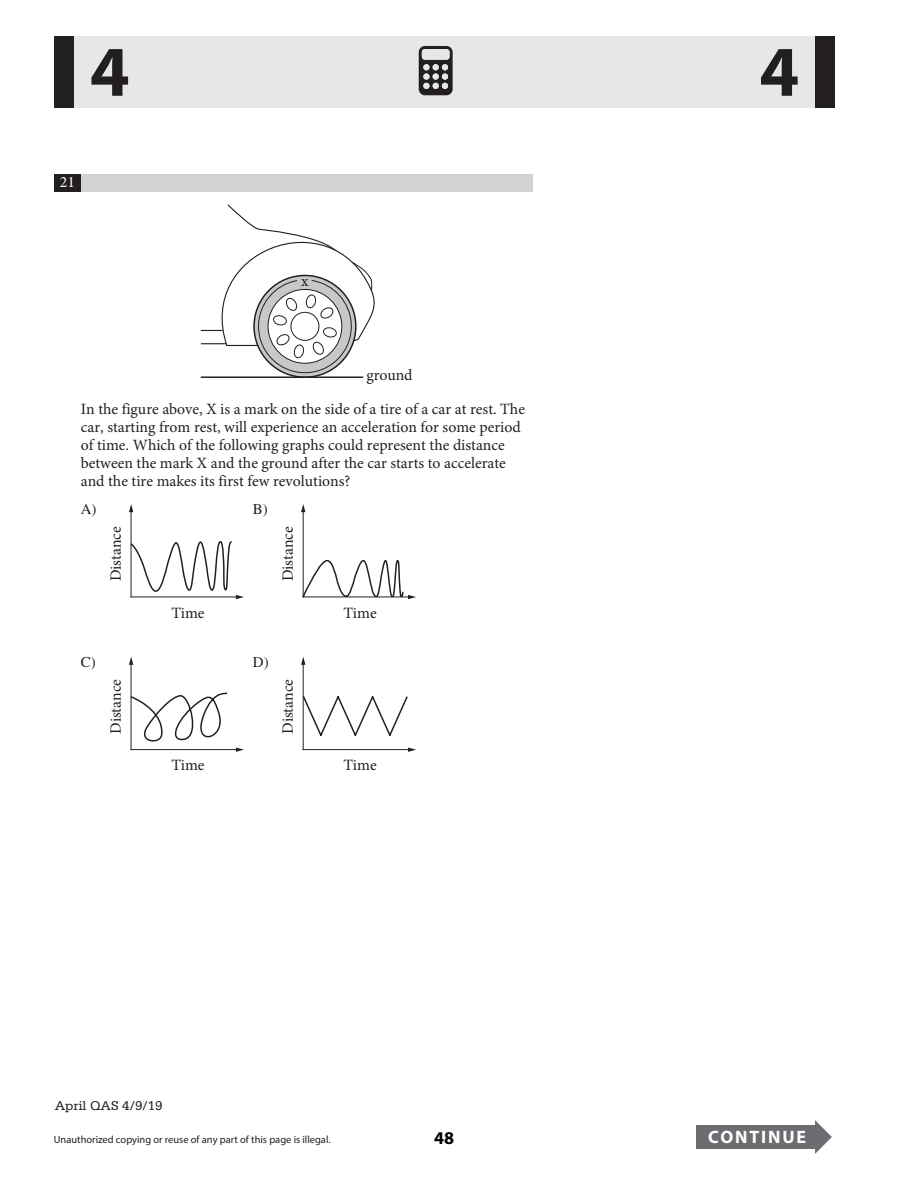
<style>
.page{position:relative;width:918px;height:1188px;background:#fff}
.page>*{position:absolute;margin:0;border:0;box-sizing:border-box;transform-origin:0 0}
.t1{font:700 71.85px "Myriad Pro";color:#231f20}
.t2{font:700 18px "Myriad Pro";letter-spacing:.105em;color:#fff}
.t3{font:700 18px "Myriad Pro";color:#000}
.t4{font:15.75px/18px "Minion Pro";color:#231f20}
.t5{font:15.75px "Minion Pro";color:#fff}
.t6{font:15px "Times";color:#231f20}
.t7{font:13.5px "Serifa Std";color:#231f20}
.t8{font:10.5px "Myriad Pro";color:#231f20}
</style>
<div class="page">
<div style="left:54px;top:174px;width:479px;height:18px;background:#d1d2d4"></div>
<div style="left:54px;top:174px;width:27px;height:18px;background:#231f20"></div>
<div style="left:70px;top:36px;width:749px;height:72px;background:#e6e7e9"></div>
<div style="left:816px;top:36px;width:19px;height:72px;background:#231f20"></div>
<div style="left:54px;top:36px;width:19px;height:72px;background:#231f20"></div>
<svg style="left:200px;top:204px;width:175px;height:170px"></svg>
<hr style="left:201px;top:376px;width:162px;height:2px;background:#231f20">
<hr style="left:131px;top:511px;width:1px;height:86px;background:#231f20">
<svg style="left:129px;top:504px;width:4px;height:8px"></svg>
<svg style="left:130px;top:540px;width:114px;height:59px"></svg>
<hr style="left:303px;top:511px;width:1px;height:86px;background:#231f20">
<svg style="left:301px;top:504px;width:4px;height:8px"></svg>
<svg style="left:302px;top:559px;width:114px;height:40px"></svg>
<hr style="left:131px;top:663px;width:1px;height:87px;background:#231f20">
<svg style="left:129px;top:657px;width:4px;height:8px"></svg>
<hr style="left:131px;top:749px;width:106px;height:1px;background:#231f20">
<svg style="left:236px;top:748px;width:8px;height:4px"></svg>
<svg style="left:130px;top:690px;width:98px;height:58px"></svg>
<hr style="left:303px;top:663px;width:1px;height:87px;background:#231f20">
<svg style="left:301px;top:657px;width:4px;height:8px"></svg>
<hr style="left:303px;top:749px;width:106px;height:1px;background:#231f20">
<svg style="left:408px;top:748px;width:8px;height:4px"></svg>
<svg style="left:302px;top:695px;width:106px;height:42px"></svg>
<svg style="left:419px;top:46px;width:34px;height:49px"></svg>
<div style="left:422px;top:49px;width:28px;height:11px;background:#e6e7e9;border-radius:3px"></div>
<div style="left:697px;top:1125px;width:121px;height:24px;background:#6c6d70"></div>
<svg style="left:815px;top:1120px;width:17px;height:34px"></svg>
<p class="t1" style="left:90px;top:25px;width:41px">4</p>
<p class="t1" style="left:759px;top:25px;width:41px">4</p>
<p class="t5" style="left:60px;top:173px;width:17px">21</p>
<p class="t4" style="left:301px;top:272px;width:9px">x</p>
<p class="t4" style="left:81px;top:359px;width:446px;line-height:33.3px;text-indent:286px">ground<br>In the figure above, X is a mark on the side of a tire of a car at rest. The</p>
<p class="t4" style="left:81px;top:418px;width:441px">car, starting from rest, will experience an acceleration for some period of time. Which of the following graphs could represent the distance between the mark X and the ground after the car starts to accelerate and the tire makes its first few revolutions?</p>
<p class="t6" style="left:81px;top:501px;width:17px">A)</p>
<p class="t6" style="left:253px;top:501px;width:16px">B)</p>
<p class="t4" style="left:107px;top:581px;width:57px;rotate:-90deg">Distance</p>
<p class="t6" style="left:81px;top:653px;width:16px">C)</p>
<p class="t4" style="left:107px;top:734px;width:57px;rotate:-90deg">Distance</p>
<p class="t4" style="left:171px;top:604px;width:35px">Time</p>
<p class="t4" style="left:171px;top:756px;width:35px">Time</p>
<p class="t4" style="left:279px;top:581px;width:57px;rotate:-90deg">Distance</p>
<p class="t6" style="left:253px;top:653px;width:17px">D)</p>
<p class="t4" style="left:279px;top:734px;width:57px;rotate:-90deg">Distance</p>
<p class="t4" style="left:344px;top:604px;width:35px">Time</p>
<p class="t4" style="left:344px;top:756px;width:35px">Time</p>
<p class="t7" style="left:55px;top:1098px;width:110px">April QAS 4/9/19</p>
<p class="t8" style="left:54px;top:1133px;width:278px">Unauthorized copying or reuse of any part of this page is illegal.</p>
<p class="t3" style="left:434px;top:1126px;width:21px">48</p>
<p class="t2" style="left:708px;top:1126px;width:99px">CONTINUE</p>
</div>
